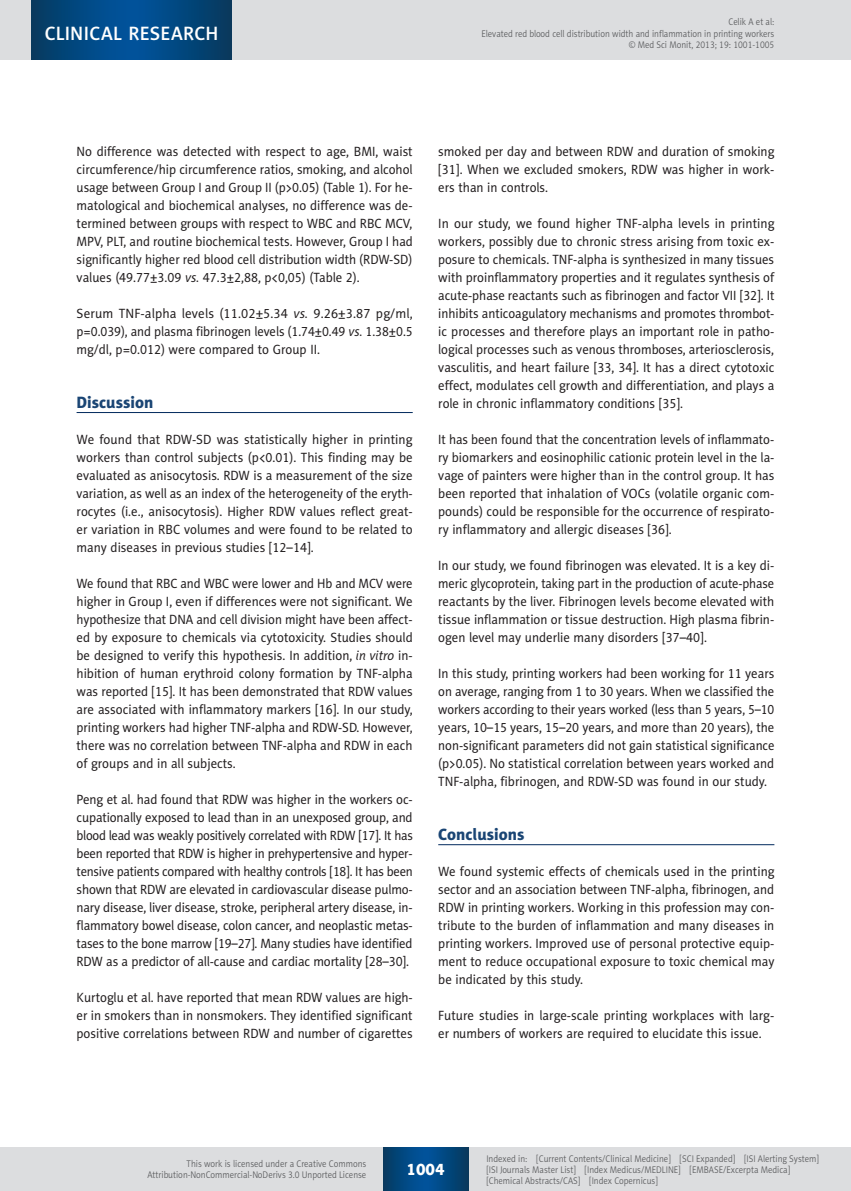
<style>
.page{position:relative;width:851px;height:1191px;background:#fff}
.page>*{position:absolute;margin:0;border:0;box-sizing:border-box;transform-origin:0 0}
.t1{font:19.5px "Naomi Sans EFN Medium";letter-spacing:.015em;color:#fff}
.MSM_Headline_1{font:16.5px "Naomi Sans EFN Heavy";color:#1a4574}
.t2{font:16.5px "Naomi Sans EFN Heavy";color:#fff}
.MSM_Body{font:13.5px/18px "Naomi Sans EFN";color:#231f20;text-align:justify;scale:.95 1}
.MSM_Body-2{font:13.5px/18px "Naomi Sans EFN";color:#231f20;text-align:justify;scale:.96 1}
.MSM_Body-3{font:13.5px/18px "Naomi Sans EFN";color:#231f20;text-align:justify;scale:.93 1}
.MSM_Body-4{font:13.5px/18px "Naomi Sans EFN";color:#231f20;text-align:justify;scale:.94 1}
.MSM_Body-5{font:13.5px/18px "Naomi Sans EFN";color:#231f20;text-align:justify}
.t3{font:9.75px/11.2px "Naomi Sans EFN Light";color:#57585a;text-align:right;scale:.9 1}
.s1{font-style:italic}
</style>
<div class="page">
<hr style="left:77px;top:412px;width:335px;height:1px;background:#00295c">
<hr style="left:438px;top:844px;width:336px;height:1px;background:#00295c">
<div style="left:0;top:1148px;width:850px;height:43px;background:#dcdddf"></div>
<svg style="left:383px;top:1148px;width:85px;height:42px;background:#02477e"></svg>
<div style="left:0;top:0;width:850px;height:60px;background:#dcdddf"></div>
<hr style="left:850px;top:0;width:1px;height:60px;background:#dcdddf">
<svg style="left:32px;top:0;width:200px;height:60px;background:#02477e"></svg>
<h1 class="t1" style="left:45px;top:22px;width:175px">CLINICAL RESEARCH</h1>
<p class="t3" style="left:481px;top:16px;width:327px">Celik A et al:<br>Elevated red blood cell distribution width and inflammation in printing workers © Med Sci Monit, 2013; 19: 1001-1005</p>
<p class="MSM_Body" style="left:77px;top:142px;width:355px">No difference was detected with respect to age, BMI, waist circumference/hip circumference ratios, smoking, and alcohol usage between Group I and Group II (p&gt;0.05) (Table 1). For he&shy;matological and biochemical analyses, no difference was de&shy;termined between groups with respect to WBC and RBC MCV, MPV, PLT, and routine biochemical tests. However, Group I had significantly higher red blood cell distribution width (RDW-SD) values (49.77±3.09 <span class="s1">vs.</span> 47.3±2,88, p&lt;0,05) (Table 2).</p>
<p class="MSM_Body-5" style="left:77px;top:304px;width:337px">Serum TNF-alpha levels (11.02±5.34 <span class="s1">vs.</span> 9.26±3.87 pg/ml, p=0.039), and plasma fibrinogen levels (1.74±0.49 <span class="s1">vs.</span> 1.38±0.5 mg/dl, p=0.012) were compared to Group II.</p>
<p class="MSM_Headline_1" style="left:77px;top:392px;width:78px">Discussion</p>
<p class="MSM_Body-2" style="left:77px;top:430px;width:351px">We found that RDW-SD was statistically higher in printing workers than control subjects (p&lt;0.01). This finding may be evaluated as anisocytosis. RDW is a measurement of the size variation, as well as an index of the heterogeneity of the eryth&shy;rocytes (i.e., anisocytosis). Higher RDW values reflect great&shy;er variation in RBC volumes and were found to be related to many diseases in previous studies [12–14].</p>
<p class="MSM_Body-3" style="left:77px;top:574px;width:363px">We found that RBC and WBC were lower and Hb and MCV were higher in Group I, even if differences were not significant. We hypothesize that DNA and cell division might have been affect&shy;ed by exposure to chemicals via cytotoxicity. Studies should be designed to verify this hypothesis. In addition, <span class="s1">in vitro</span> in&shy;hibition of human erythroid colony formation by TNF-alpha was reported [15]. It has been demonstrated that RDW values are associated with inflammatory markers [16]. In our study, printing workers had higher TNF-alpha and RDW-SD. However, there was no correlation between TNF-alpha and RDW in each of groups and in all subjects.</p>
<p class="MSM_Body" style="left:77px;top:790px;width:355px">Peng et al. had found that RDW was higher in the workers oc&shy;cupationally exposed to lead than in an unexposed group, and blood lead was weakly positively correlated with RDW [17]. It has been reported that RDW is higher in prehypertensive and hyper&shy;tensive patients compared with healthy controls [18]. It has been shown that RDW are elevated in cardiovascular disease pulmo&shy;nary disease, liver disease, stroke, peripheral artery disease, in&shy;flammatory bowel disease, colon cancer, and neoplastic metas&shy;tases to the bone marrow [19–27]. Many studies have identified RDW as a predictor of all-cause and cardiac mortality [28–30].</p>
<p class="MSM_Body" style="left:77px;top:988px;width:355px">Kurtoglu et al. have reported that mean RDW values are high&shy;er in smokers than in nonsmokers. They identified significant positive correlations between RDW and number of cigarettes</p>
<p class="MSM_Body" style="left:438px;top:142px;width:355px">smoked per day and between RDW and duration of smoking [31]. When we excluded smokers, RDW was higher in work&shy;ers than in controls.</p>
<p class="MSM_Body-2" style="left:438px;top:214px;width:352px">In our study, we found higher TNF-alpha levels in printing workers, possibly due to chronic stress arising from toxic ex&shy;posure to chemicals. TNF-alpha is synthesized in many tissues with proinflammatory properties and it regulates synthesis of acute-phase reactants such as fibrinogen and factor VII [32]. It inhibits anticoagulatory mechanisms and promotes thrombot&shy;ic processes and therefore plays an important role in patho&shy;logical processes such as venous thromboses, arteriosclerosis, vasculitis, and heart failure [33, 34]. It has a direct cytotoxic effect, modulates cell growth and differentiation, and plays a role in chronic inflammatory conditions [35].</p>
<p class="MSM_Body-4" style="left:438px;top:430px;width:359px">It has been found that the concentration levels of inflammato&shy;ry biomarkers and eosinophilic cationic protein level in the la&shy;vage of painters were higher than in the control group. It has been reported that inhalation of VOCs (volatile organic com&shy;pounds) could be responsible for the occurrence of respirato&shy;ry inflammatory and allergic diseases [36].</p>
<p class="MSM_Body" style="left:438px;top:556px;width:355px">In our study, we found fibrinogen was elevated. It is a key di&shy;meric glycoprotein, taking part in the production of acute-phase reactants by the liver. Fibrinogen levels become elevated with tissue inflammation or tissue destruction. High plasma fibrin&shy;ogen level may underlie many disorders [37–40].</p>
<p class="MSM_Body" style="left:438px;top:664px;width:355px">In this study, printing workers had been working for 11 years on average, ranging from 1 to 30 years. When we classified the workers according to their years worked (less than 5 years, 5–10 years, 10–15 years, 15–20 years, and more than 20 years), the non-significant parameters did not gain statistical significance (p&gt;0.05). No statistical correlation between years worked and TNF-alpha, fibrinogen, and RDW-SD was found in our study.</p>
<p class="MSM_Headline_1" style="left:438px;top:824px;width:88px">Conclusions</p>
<p class="MSM_Body" style="left:438px;top:862px;width:355px">We found systemic effects of chemicals used in the printing sector and an association between TNF-alpha, fibrinogen, and RDW in printing workers. Working in this profession may con&shy;tribute to the burden of inflammation and many diseases in printing workers. Improved use of personal protective equip&shy;ment to reduce occupational exposure to toxic chemical may be indicated by this study.</p>
<p class="MSM_Body" style="left:438px;top:1006px;width:355px">Future studies in large-scale printing workplaces with larg&shy;er numbers of workers are required to elucidate this issue.</p>
<p class="t3" style="left:147px;top:1158px;width:245px">This work is licensed under a Creative Commons<br>Attribution-NonCommercial-NoDerivs 3.0 Unported License</p>
<p class="t2" style="left:406px;top:1159px;width:40px">1004</p>
<p class="t3" style="left:486px;top:1152px;width:371px;text-align:left">Indexed in: [Current Contents/Clinical Medicine] [SCI Expanded] [ISI Alerting System] [ISI Journals Master List] [Index Medicus/MEDLINE] [EMBASE/Excerpta Medica] [Chemical Abstracts/CAS] [Index Copernicus]</p>
</div>
